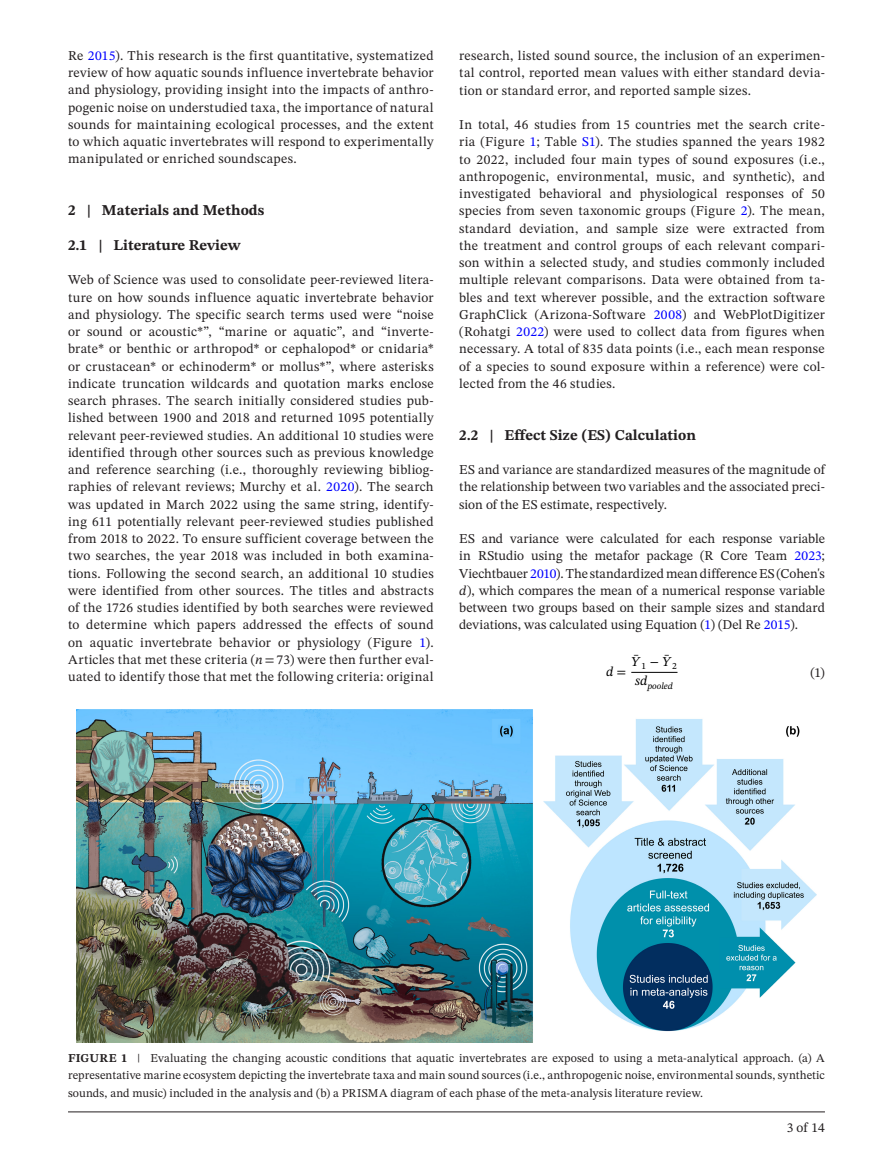
<style>
.page{position:relative;width:893px;height:1174px;background:#fff}
.page>*{position:absolute;margin:0;border:0;box-sizing:border-box;transform-origin:0 0}
.t1{font:700 15px "STIX Two Text";color:#231f20}
.t2{font:13.5px/17.2px "STIX Two Text";letter-spacing:.015em;color:#231f20;text-align:justify}
.t3{font:italic 13.5px "STIX Two Text";color:#000}
.t4{font:12px/17.2px "STIX Two Text";letter-spacing:.015em;color:#231f20;text-align:justify}
.t5{font:italic 9.45px/19.4px "STIX Two Text";color:#000}
.s1{color:#00f}
.s2{font-style:italic}
.s3{font-family:"STIX Math";font-style:normal}
.s4{font-style:normal}
.s5{font-weight:700}
</style>
<div class="page">
<hr style="left:68px;top:1111px;width:757px;height:1px;background:#231f20">
<hr style="left:631px;top:672px;width:46px;height:1px;background:#000">
<img style="left:77px;top:709px;width:739px;height:333px">
<p class="t2" style="left:68px;top:47px;width:367px">Re <span class="s1">2015</span>). This research is the first quantitative, systematized review of how aquatic sounds influence invertebrate behavior and physiology, providing insight into the impacts of anthro&shy;pogenic noise on understudied taxa, the importance of natural sounds for maintaining ecological processes, and the extent to which aquatic invertebrates will respond to experimentally manipulated or enriched soundscapes.</p>
<p class="t1" style="left:68px;top:199px;width:198px">2 | Materials and Methods</p>
<p class="t1" style="left:68px;top:234px;width:174px">2.1 | Literature Review</p>
<p class="t2" style="left:68px;top:271px;width:367px">Web of Science was used to consolidate peer-reviewed litera&shy;ture on how sounds influence aquatic invertebrate behavior and physiology. The specific search terms used were “noise or sound or acoustic*”, “marine or aquatic”, and “inverte&shy;brate* or benthic or arthropod* or cephalopod* or cnidaria* or crustacean* or echinoderm* or mollus*”, where asterisks indicate truncation wildcards and quotation marks enclose search phrases. The search initially considered studies pub&shy;lished between 1900 and 2018 and returned 1095 potentially relevant peer-reviewed studies. An additional 10 studies were identified through other sources such as previous knowledge and reference searching (i.e., thoroughly reviewing bibliog&shy;raphies of relevant reviews; Murchy et al. <span class="s1">2020</span>). The search was updated in March 2022 using the same string, identify&shy;ing 611 potentially relevant peer-reviewed studies published from 2018 to 2022. To ensure sufficient coverage between the two searches, the year 2018 was included in both examina&shy;tions. Following the second search, an additional 10 studies were identified from other sources. The titles and abstracts of the 1726 studies identified by both searches were reviewed to determine which papers addressed the effects of sound on aquatic invertebrate behavior or physiology (Figure <span class="s1">1</span>).<br>Articles that met these criteria (<span class="s2">n</span> = 73) were then further eval&shy;uated to identify those that met the following criteria: original</p>
<p class="t2" style="left:459px;top:47px;width:367px">research, listed sound source, the inclusion of an experimen&shy;tal control, reported mean values with either standard devia&shy;tion or standard error, and reported sample sizes.</p>
<p class="t2" style="left:459px;top:116px;width:367px">In total, 46 studies from 15 countries met the search crite&shy;ria (Figure <span class="s1">1</span>; Table <span class="s1">S1</span>). The studies spanned the years 1982 to 2022, included four main types of sound exposures (i.e., anthropogenic, environmental, music, and synthetic), and investigated behavioral and physiological responses of 50 species from seven taxonomic groups (Figure <span class="s1">2</span>). The mean, standard deviation, and sample size were extracted from the treatment and control groups of each relevant compari&shy;son within a selected study, and studies commonly included multiple relevant comparisons. Data were obtained from ta&shy;bles and text wherever possible, and the extraction software GraphClick (Arizona-Software <span class="s1">2008</span>) and WebPlotDigitizer (Rohatgi <span class="s1">2022</span>) were used to collect data from figures when necessary. A total of 835 data points (i.e., each mean response of a species to sound exposure within a reference) were col&shy;lected from the 46 studies.</p>
<p class="t1" style="left:459px;top:424px;width:238px">2.2 | Effect Size (ES) Calculation</p>
<p class="t2" style="left:459px;top:461px;width:367px">ES and variance are standardized measures of the magnitude of the relationship between two variables and the associated preci&shy;sion of the ES estimate, respectively.</p>
<p class="t2" style="left:459px;top:530px;width:367px">ES and variance were calculated for each response variable in RStudio using the metafor package (R Core Team <span class="s1">2023</span>; Viechtbauer <span class="s1">2010</span>). The standardized mean difference ES (Cohen's <span class="s2">d</span>), which compares the mean of a numerical response variable between two groups based on their sample sizes and standard deviations, was calculated using Equation (<span class="s1">1</span>) (Del Re <span class="s1">2015</span>).</p>
<p class="t3" style="left:606px;top:665px;width:21px">d<span class="s3">=</span></p>
<p class="t2" style="left:810px;top:664px;width:16px">(1)</p>
<p class="t3" style="left:631px;top:655px;width:10px">Y<sup>̄</sup></p>
<p class="t5" style="left:635px;top:657px;width:43px;text-indent:6px"><span class="s4">1</span> <sup>−</sup><sup>Y</sup><sup>̄</sup><span class="s4">2 </span><sup>sd</sup>pooled</p>
<p class="t4" style="left:68px;top:1049px;width:758px"><span class="s5">FIGURE 1</span> | Evaluating the changing acoustic conditions that aquatic invertebrates are exposed to using a meta-analytical approach. (a) A representative marine ecosystem depicting the invertebrate taxa and main sound sources (i.e., anthropogenic noise, environmental sounds, synthetic sounds, and music) included in the analysis and (b) a PRISMA diagram of each phase of the meta-analysis literature review.</p>
<p class="t2" style="left:787px;top:1119px;width:40px">3 of 14</p>
</div>
